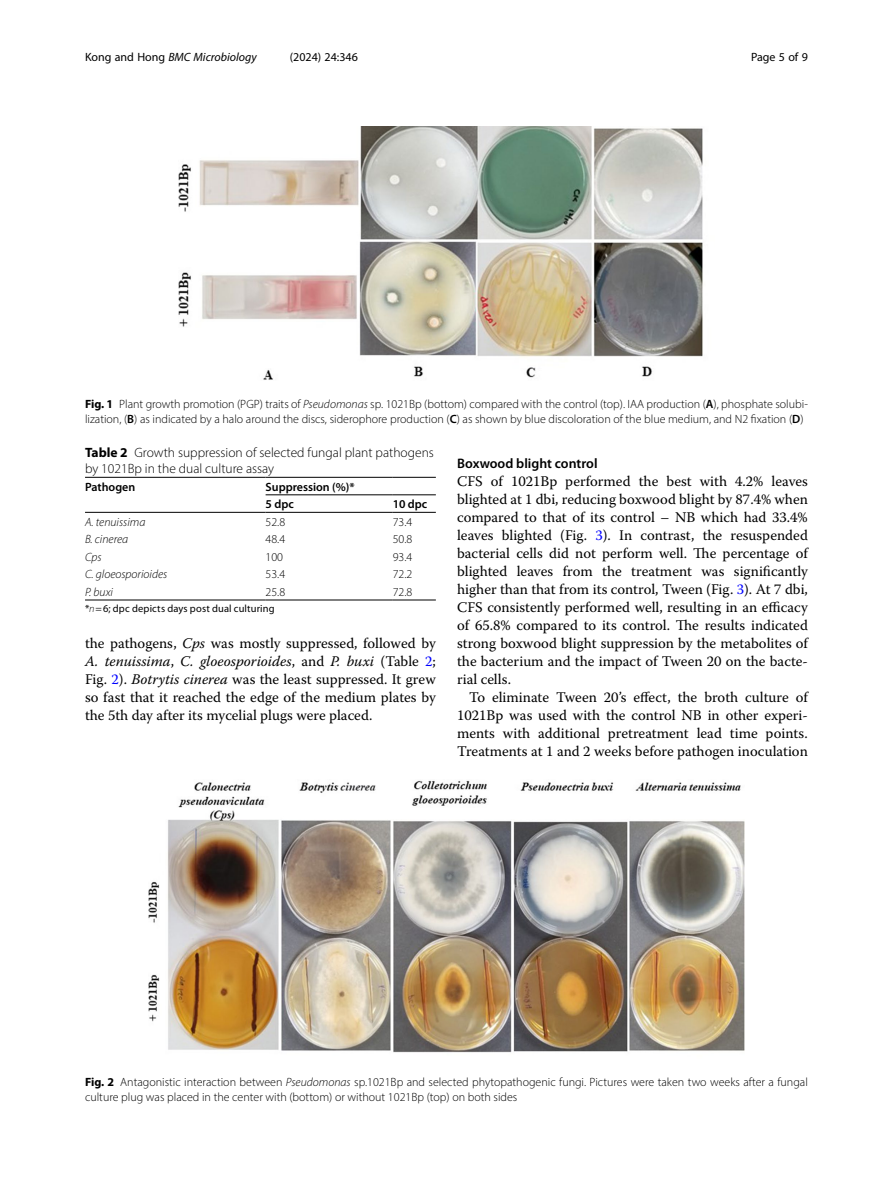
<style>
.page{position:relative;width:893px;height:1191px;background:#fff}
.page>*{position:absolute;margin:0;border:0;box-sizing:border-box;transform-origin:0 0}
.Body_Text{font:14.7px/18px "Warnock Pro";color:#000;text-align:justify}
.Body_Text_Indent{font:14.7px/18px "Warnock Pro";color:#000;text-align:justify}
.Head_2{font:600 13.8px "Myriad Pro";color:#000}
.Table_Caption{font:300 13.5px/16.5px "Myriad Pro";color:#000}
.Figure_Caption{font:300 12px/15px "Myriad Pro";color:#000}
.Table_Body{font:italic 300 12px "Myriad Pro";color:#000}
.Table_Body-2{font:300 12px "Myriad Pro";color:#000}
.Table_Head{font:600 12px "Myriad Pro";color:#000}
.t1{font:italic 12px "Myriad Pro";color:#000}
.t2{font:12px "Myriad Pro";color:#000}
.Table_Footnote{font:10.5px "Myriad Pro";letter-spacing:.01em;color:#000}
.s1{font-style:normal}
.s2{font-weight:700}
.s3{font-style:italic}
.s4{font-weight:600}
.s5{font-weight:300;font-style:italic}
.s6{color:#00f}
</style>
<div class="page">
<hr style="left:85px;top:512px;width:181px;height:1px;background:#000">
<hr style="left:266px;top:512px;width:127px;height:1px;background:#000">
<hr style="left:393px;top:512px;width:43px;height:1px;background:#000">
<hr style="left:266px;top:600px;width:127px;height:1px;background:#000">
<hr style="left:393px;top:600px;width:43px;height:1px;background:#000">
<hr style="left:85px;top:600px;width:181px;height:1px;background:#000">
<hr style="left:85px;top:477px;width:181px;height:1px;background:#000">
<hr style="left:266px;top:477px;width:127px;height:1px;background:#000">
<hr style="left:393px;top:477px;width:43px;height:1px;background:#000">
<hr style="left:266px;top:494px;width:127px;height:1px;background:#000">
<hr style="left:393px;top:494px;width:43px;height:1px;background:#000">
<img style="left:149px;top:780px;width:595px;height:273px">
<img style="left:179px;top:126px;width:524px;height:254px">
<p class="t1" style="left:85px;top:50px;width:173px"><span class="s1">Kong and Hong</span> BMC Microbiology</p>
<p class="t2" style="left:290px;top:50px;width:70px">(2024) 24:346</p>
<p class="t2" style="left:751px;top:50px;width:58px">Page 5 of 9</p>
<p class="Figure_Caption" style="left:85px;top:396px;width:724px"><span class="s2">Fig. 1</span> Plant growth promotion (PGP) traits of <span class="s3">Pseudomonas</span> sp. 1021Bp (bottom) compared with the control (top). IAA production (<span class="s4">A</span>), phosphate solubi&shy;lization, (<span class="s4">B</span>) as indicated by a halo around the discs, siderophore production (<span class="s4">C</span>) as shown by blue discoloration of the blue medium, and N2 fixation (<span class="s4">D</span>)</p>
<p class="Table_Caption" style="left:85px;top:444px;width:350px"><span class="s2">Table 2</span> Growth suppression of selected fungal plant pathogens by 1021Bp in the dual culture assay</p>
<p class="Table_Head" style="left:85px;top:479px;width:52px">Pathogen</p>
<p class="Table_Head" style="left:266px;top:479px;width:91px">Suppression (%)*</p>
<p class="Table_Head" style="left:266px;top:496px;width:30px">5 dpc</p>
<p class="Table_Head" style="left:393px;top:496px;width:36px">10 dpc</p>
<p class="Table_Body" style="left:85px;top:514px;width:62px">A. tenuissima</p>
<p class="Table_Body-2" style="left:266px;top:514px;width:21px">52.8</p>
<p class="Table_Body-2" style="left:393px;top:514px;width:21px">73.4</p>
<p class="Table_Body" style="left:85px;top:532px;width:45px">B. cinerea</p>
<p class="Table_Body-2" style="left:266px;top:532px;width:21px">48.4</p>
<p class="Table_Body-2" style="left:393px;top:532px;width:21px">50.8</p>
<p class="Table_Body" style="left:85px;top:549px;width:18px">Cps</p>
<p class="Table_Body-2" style="left:266px;top:549px;width:19px">100</p>
<p class="Table_Body-2" style="left:393px;top:549px;width:21px">93.4</p>
<p class="Table_Body" style="left:85px;top:567px;width:84px">C. gloeosporioides</p>
<p class="Table_Body-2" style="left:266px;top:567px;width:21px">53.4</p>
<p class="Table_Body-2" style="left:393px;top:567px;width:21px">72.2</p>
<p class="Table_Body" style="left:85px;top:584px;width:30px">P. buxi</p>
<p class="Table_Body-2" style="left:266px;top:584px;width:21px">25.8</p>
<p class="Table_Body-2" style="left:393px;top:584px;width:21px">72.8</p>
<p class="Table_Footnote" style="left:85px;top:602px;width:191px">*<span class="s5">n</span> 6; dpc depicts days post dual culturing</p>
<p class="Body_Text" style="left:85px;top:634px;width:352px">the pathogens, <span class="s3">Cps</span> was mostly suppressed, followed by <span class="s3">A. tenuissima</span>, <span class="s3">C. gloeosporioides</span>, and <span class="s3">P. buxi</span> (Table <span class="s6">2</span>; Fig. <span class="s6">2</span>). <span class="s3">Botrytis cinerea</span> was the least suppressed. It grew so fast that it reached the edge of the medium plates by the 5th day after its mycelial plugs were placed.</p>
<p class="Head_2" style="left:457px;top:455px;width:142px">Boxwood blight control</p>
<p class="Body_Text" style="left:457px;top:472px;width:352px">CFS of 1021Bp performed the best with 4.2% leaves blighted at 1 dbi, reducing boxwood blight by 87.4% when compared to that of its control – NB which had 33.4% leaves blighted (Fig. <span class="s6">3</span>). In contrast, the resuspended bacterial cells did not perform well. The percentage of blighted leaves from the treatment was significantly higher than that from its control, Tween (Fig. <span class="s6">3</span>). At 7 dbi, CFS consistently performed well, resulting in an efficacy of 65.8% compared to its control. The results indicated strong boxwood blight suppression by the metabolites of the bacterium and the impact of Tween 20 on the bacte&shy;rial cells.</p>
<p class="Body_Text_Indent" style="left:457px;top:688px;width:352px;text-indent:12px">To eliminate Tween 20’s effect, the broth culture of 1021Bp was used with the control NB in other experi&shy;ments with additional pretreatment lead time points.<br>Treatments at 1 and 2 weeks before pathogen inoculation</p>
<p class="Figure_Caption" style="left:85px;top:1074px;width:724px"><span class="s2">Fig. 2</span> Antagonistic interaction between <span class="s3">Pseudomonas</span> sp.1021Bp and selected phytopathogenic fungi. Pictures were taken two weeks after a fungal culture plug was placed in the center with (bottom) or without 1021Bp (top) on both sides</p>
</div>
